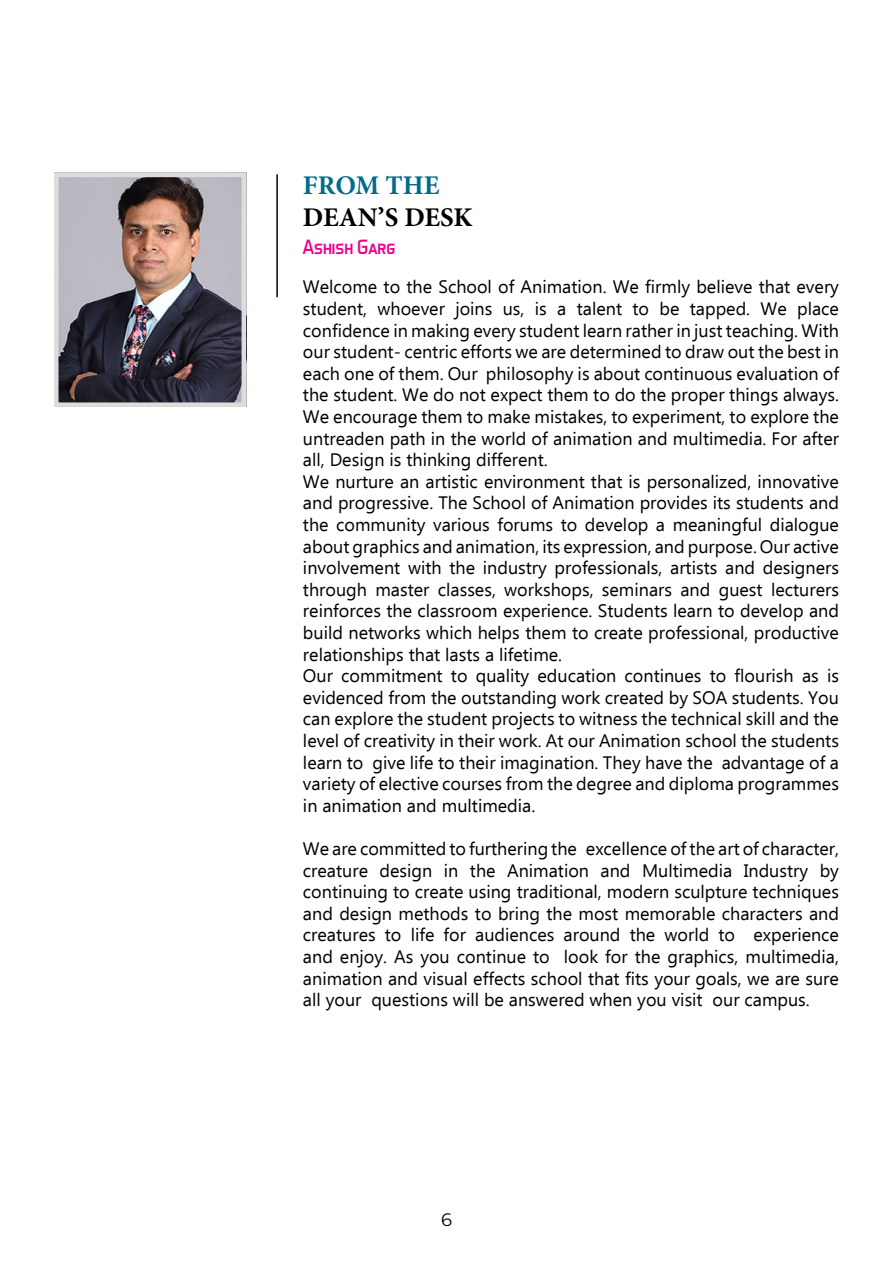
<style>
.page{position:relative;width:893px;height:1263px;background:#fff}
.page>*{position:absolute;margin:0;border:0;box-sizing:border-box;transform-origin:0 0}
.t1{font:700 27px "Minion Pro";letter-spacing:-.005em;color:#000}
.t2{font:700 27px "Minion Pro";color:#006c89}
.t3{font:21px "Aero Matics Display";color:#ec008c}
.t4{font:18px/21.6px "Ebrima";color:#000}
.t5{font:18px "Montserrat";color:#000}
</style>
<div class="page">
<img style="left:59px;top:178px;width:182px;height:224px">
<div style="left:54px;top:173px;width:192px;height:234px;border:4px solid #dedddc"></div>
<hr style="left:276px;top:174px;width:2px;height:123px;background:#000">
<h1 class="t2" style="left:303px;top:166px;width:138px">FROM THE</h1>
<h1 class="t1" style="left:303px;top:199px;width:171px">DEAN’S DESK</h1>
<p class="t3" style="left:303px;top:235px;width:94px">Ashish Garg</p>
<p class="t4" style="left:303px;top:276px;width:537px">Welcome to the School of Animation. We firmly believe that every student, whoever joins us, is a talent to be tapped. We place confidence in making every student learn rather in just teaching. With our student- centric efforts we are determined to draw out the best in each one of them. Our philosophy is about continuous evaluation of the student. We do not expect them to do the proper things always.<br>We encourage them to make mistakes, to experiment, to explore the untreaden path in the world of animation and multimedia. For after all, Design is thinking different.<br>We nurture an artistic environment that is personalized, innovative and progressive. The School of Animation provides its students and the community various forums to develop a meaningful dialogue about graphics and animation, its expression, and purpose. Our active involvement with the industry professionals, artists and designers through master classes, workshops, seminars and guest lecturers reinforces the classroom experience. Students learn to develop and build networks which helps them to create professional, productive relationships that lasts a lifetime.<br>Our commitment to quality education continues to flourish as is evidenced from the outstanding work created by SOA students. You can explore the student projects to witness the technical skill and the level of creativity in their work. At our Animation school the students learn to give life to their imagination. They have the advantage of a variety of elective courses from the degree and diploma programmes in animation and multimedia.</p>
<p class="t4" style="left:303px;top:837px;width:537px;text-align:justify">We are committed to furthering the excellence of the art of character, creature design in the Animation and Multimedia Industry by continuing to create using traditional, modern sculpture techniques and design methods to bring the most memorable characters and creatures to life for audiences around the world to experience and enjoy. As you continue to look for the graphics, multimedia, animation and visual effects school that fits your goals, we are sure all your questions will be answered when you visit our campus.</p>
<p class="t5" style="left:441px;top:1208px;width:12px">6</p>
</div>
